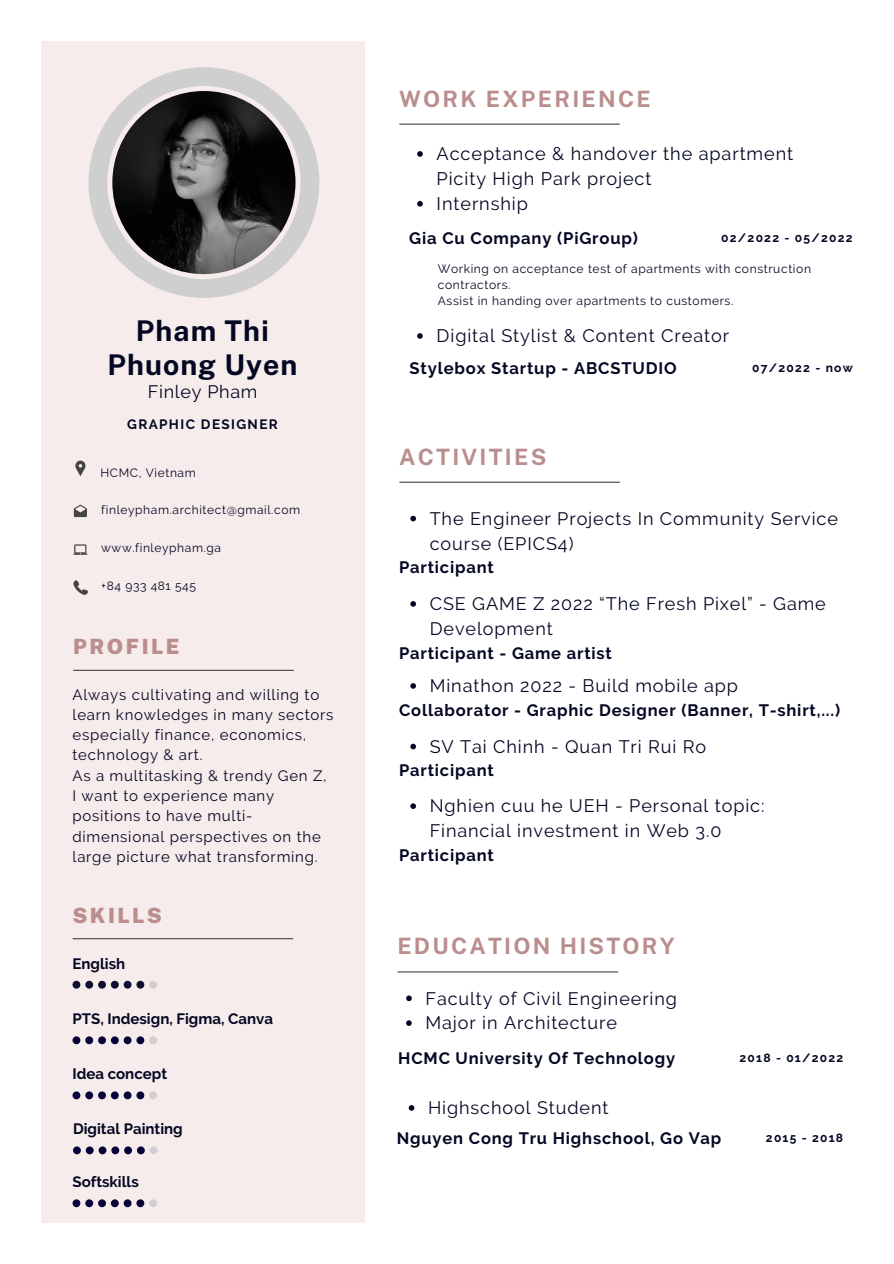
<style>
.page{position:relative;width:894px;height:1264px;background:#fff}
.page>*{position:absolute;margin:0;border:0;box-sizing:border-box;transform-origin:0 0}
.t1{font:700 28.5px/33.8px "Public Sans";letter-spacing:.035em;color:#030722;text-align:center}
.t2{font:700 22.5px "Public Sans";letter-spacing:.1em;color:#bb8e8e}
.t3{font:900 21px "Public Sans";letter-spacing:.12em;color:#bb8e8e}
.t4{font:18.15px/24.9px "Raleway";letter-spacing:.05em;color:#030722}
.t5{font:18px/24.8px "Raleway";letter-spacing:.05em;color:#030722}
.t6{font:700 16.65px "Raleway";letter-spacing:.05em;color:#030722}
.t7{font:700 16.5px "Raleway";letter-spacing:.05em;color:#030722}
.t8{font:15px/20.2px "Raleway";letter-spacing:.05em;color:#030722}
.t9{font:700 15px "Raleway";color:#030722}
.t10{font:700 13.5px "Raleway";letter-spacing:.1em;color:#030722}
.t11{font:12px/16px "Raleway";letter-spacing:.05em;color:#030722}
.t12{font:700 12px "Raleway";letter-spacing:.1em;color:#030722}
</style>
<div class="page">
<div style="left:41px;top:41px;width:323px;height:1181px;background:#f7ecec"></div>
<svg style="left:88px;top:67px;width:231px;height:231px"></svg>
<hr style="left:399px;top:124px;width:220px;height:1px;background:#444440">
<hr style="left:74px;top:669px;width:219px;height:2px;background:#444440">
<svg style="left:417px;top:151px;width:5px;height:6px"></svg>
<svg style="left:417px;top:201px;width:5px;height:6px"></svg>
<svg style="left:417px;top:333px;width:5px;height:6px"></svg>
<hr style="left:399px;top:481px;width:220px;height:2px;background:#444440">
<svg style="left:410px;top:516px;width:6px;height:5px"></svg>
<svg style="left:410px;top:601px;width:6px;height:5px"></svg>
<svg style="left:410px;top:683px;width:6px;height:5px"></svg>
<svg style="left:410px;top:743px;width:6px;height:6px"></svg>
<svg style="left:410px;top:803px;width:6px;height:6px"></svg>
<hr style="left:398px;top:971px;width:219px;height:1px;background:#444440">
<svg style="left:406px;top:995px;width:5px;height:6px"></svg>
<svg style="left:406px;top:1020px;width:5px;height:5px"></svg>
<svg style="left:408px;top:1105px;width:6px;height:5px"></svg>
<hr style="left:73px;top:938px;width:220px;height:1px;background:#444440">
<div style="left:72px;top:980px;width:8px;height:8px;background:#0e0e30;border-radius:50%"></div>
<div style="left:85px;top:980px;width:8px;height:8px;background:#0e0e30;border-radius:50%"></div>
<div style="left:98px;top:980px;width:8px;height:8px;background:#0e0e30;border-radius:50%"></div>
<div style="left:111px;top:980px;width:8px;height:8px;background:#0e0e30;border-radius:50%"></div>
<div style="left:124px;top:980px;width:7px;height:8px;background:#0e0e30;border-radius:50%"></div>
<div style="left:136px;top:980px;width:8px;height:8px;background:#0e0e30;border-radius:50%"></div>
<div style="left:149px;top:980px;width:8px;height:8px;background:#cfcfcf;border-radius:50%"></div>
<div style="left:72px;top:1036px;width:8px;height:8px;background:#060239;border-radius:50%"></div>
<div style="left:85px;top:1036px;width:8px;height:8px;background:#060239;border-radius:50%"></div>
<div style="left:98px;top:1036px;width:8px;height:8px;background:#060239;border-radius:50%"></div>
<div style="left:111px;top:1036px;width:8px;height:8px;background:#060239;border-radius:50%"></div>
<div style="left:124px;top:1036px;width:7px;height:8px;background:#060239;border-radius:50%"></div>
<div style="left:136px;top:1036px;width:8px;height:8px;background:#060239;border-radius:50%"></div>
<div style="left:149px;top:1036px;width:8px;height:8px;background:#cfcfcf;border-radius:50%"></div>
<div style="left:72px;top:1091px;width:8px;height:8px;background:#060239;border-radius:50%"></div>
<div style="left:85px;top:1091px;width:8px;height:8px;background:#060239;border-radius:50%"></div>
<div style="left:98px;top:1091px;width:8px;height:8px;background:#060239;border-radius:50%"></div>
<div style="left:111px;top:1091px;width:8px;height:8px;background:#060239;border-radius:50%"></div>
<div style="left:124px;top:1091px;width:7px;height:8px;background:#060239;border-radius:50%"></div>
<div style="left:136px;top:1091px;width:8px;height:8px;background:#060239;border-radius:50%"></div>
<div style="left:149px;top:1091px;width:8px;height:8px;background:#cfcfcf;border-radius:50%"></div>
<div style="left:73px;top:1146px;width:8px;height:8px;background:#060239;border-radius:50%"></div>
<div style="left:72px;top:1199px;width:8px;height:8px;background:#060239;border-radius:50%"></div>
<div style="left:86px;top:1146px;width:8px;height:8px;background:#060239;border-radius:50%"></div>
<div style="left:85px;top:1199px;width:8px;height:8px;background:#060239;border-radius:50%"></div>
<div style="left:99px;top:1146px;width:7px;height:8px;background:#060239;border-radius:50%"></div>
<div style="left:98px;top:1199px;width:8px;height:8px;background:#060239;border-radius:50%"></div>
<div style="left:111px;top:1146px;width:8px;height:8px;background:#060239;border-radius:50%"></div>
<div style="left:111px;top:1199px;width:8px;height:8px;background:#060239;border-radius:50%"></div>
<div style="left:124px;top:1146px;width:8px;height:8px;background:#060239;border-radius:50%"></div>
<div style="left:124px;top:1199px;width:7px;height:8px;background:#060239;border-radius:50%"></div>
<div style="left:137px;top:1146px;width:8px;height:8px;background:#060239;border-radius:50%"></div>
<div style="left:136px;top:1199px;width:8px;height:8px;background:#060239;border-radius:50%"></div>
<div style="left:150px;top:1146px;width:7px;height:8px;background:#cfcfcf;border-radius:50%"></div>
<div style="left:149px;top:1199px;width:8px;height:8px;background:#cfcfcf;border-radius:50%"></div>
<svg style="left:75px;top:460px;width:10px;height:16px"></svg>
<svg style="left:73px;top:544px;width:15px;height:11px"></svg>
<svg style="left:74px;top:504px;width:13px;height:13px"></svg>
<svg style="left:73px;top:580px;width:14px;height:15px"></svg>
<h1 class="t1" style="left:107px;top:313px;width:191px">Pham Thi<br>Phuong Uyen</h1>
<p class="t5" style="left:148px;top:379px;width:111px">Finley Pham</p>
<p class="t10" style="left:127px;top:416px;width:152px">GRAPHIC DESIGNER</p>
<p class="t11" style="left:100px;top:464px;width:97px">HCMC, Vietnam</p>
<p class="t11" style="left:101px;top:502px;width:200px">finleypham.architect@gmail.com</p>
<p class="t11" style="left:101px;top:540px;width:121px">www.finleypham.ga</p>
<p class="t11" style="left:101px;top:577px;width:96px">+84 933 481 545</p>
<p class="t3" style="left:73px;top:634px;width:108px">PROFILE</p>
<p class="t8" style="left:72px;top:684px;width:262px">Always cultivating and willing to learn knowledges in many sectors especially finance, economics, technology &amp; art.<br>As a multitasking &amp; trendy Gen Z,<br>I want to experience many positions to have multi&shy;dimensional perspectives on the large picture what transforming.</p>
<p class="t3" style="left:72px;top:902px;width:91px">SKILLS</p>
<p class="t9" style="left:72px;top:955px;width:54px">English</p>
<p class="t9" style="left:72px;top:1010px;width:202px">PTS, Indesign, Figma, Canva</p>
<p class="t9" style="left:72px;top:1065px;width:96px">Idea concept</p>
<p class="t9" style="left:73px;top:1120px;width:111px">Digital Painting</p>
<p class="t9" style="left:72px;top:1173px;width:68px">Softskills</p>
<p class="t2" style="left:399px;top:86px;width:253px">WORK EXPERIENCE</p>
<p class="t4" style="left:436px;top:141px;width:358px">Acceptance &amp; handover the apartment<br>Picity High Park project<br>Internship</p>
<p class="t6" style="left:409px;top:228px;width:230px">Gia Cu Company (PiGroup)</p>
<p class="t12" style="left:721px;top:230px;width:133px">02/2022 - 05/2022</p>
<p class="t11" style="left:438px;top:261px;width:374px">Working on acceptance test of apartments with construction contractors.<br>Assist in handing over apartments to customers.</p>
<p class="t4" style="left:436px;top:323px;width:294px">Digital Stylist &amp; Content Creator</p>
<p class="t6" style="left:409px;top:358px;width:268px">Stylebox Startup - ABCSTUDIO</p>
<p class="t12" style="left:752px;top:360px;width:102px">07/2022 - now</p>
<p class="t2" style="left:399px;top:444px;width:148px">ACTIVITIES</p>
<p class="t5" style="left:429px;top:506px;width:409px">The Engineer Projects In Community Service course (EPICS4)</p>
<p class="t7" style="left:399px;top:557px;width:96px">Participant</p>
<p class="t5" style="left:429px;top:591px;width:397px">CSE GAME Z 2022 “The Fresh Pixel” - Game<br>Development</p>
<p class="t7" style="left:399px;top:643px;width:214px">Participant - Game artist</p>
<p class="t5" style="left:429px;top:673px;width:310px">Minathon 2022 - Build mobile app</p>
<p class="t7" style="left:399px;top:700px;width:442px">Collaborator - Graphic Designer (Banner, T-shirt,...)</p>
<p class="t5" style="left:429px;top:734px;width:278px">SV Tai Chinh - Quan Tri Rui Ro</p>
<p class="t7" style="left:399px;top:761px;width:96px">Participant</p>
<p class="t5" style="left:429px;top:793px;width:336px">Nghien cuu he UEH - Personal topic:<br>Financial investment in Web 3.0</p>
<p class="t7" style="left:399px;top:845px;width:96px">Participant</p>
<p class="t2" style="left:397px;top:932px;width:279px">EDUCATION HISTORY</p>
<p class="t5" style="left:425px;top:985px;width:253px">Faculty of Civil Engineering<br>Major in Architecture</p>
<p class="t7" style="left:398px;top:1048px;width:278px">HCMC University Of Technology</p>
<p class="t12" style="left:739px;top:1050px;width:105px">2018 - 01/2022</p>
<p class="t5" style="left:428px;top:1095px;width:182px">Highschool Student</p>
<p class="t7" style="left:397px;top:1128px;width:326px">Nguyen Cong Tru Highschool, Go Vap</p>
<p class="t12" style="left:765px;top:1130px;width:79px">2015 - 2018</p>
</div>
